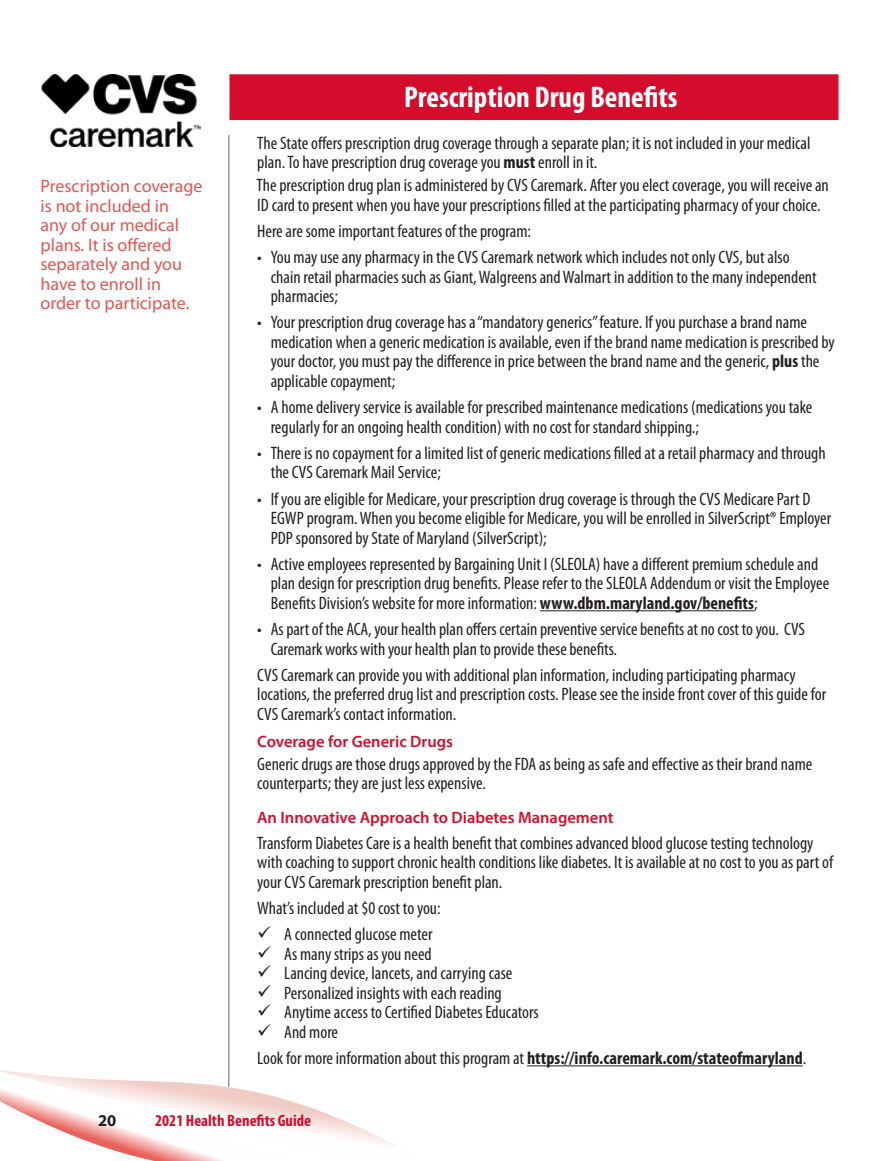
<style>
.page{position:relative;width:891px;height:1161px;background:#fff}
.page>*{position:absolute;margin:0;border:0;box-sizing:border-box;transform-origin:0 0}
.t1{font:700 condensed 30px "Myriad Pro";color:#fff}
.t2{font:condensed 18px/19.5px "Myriad Pro";color:#231f20}
.t3{font:18px/19.5px "Myriad Pro";color:#e45551}
.t4{font:600 16.5px "Myriad Pro";color:#d30d2b}
.t5{font:700 condensed 16.5px "Myriad Pro";color:#d30d2b}
.t6{font:700 16.5px "Myriad Pro";color:#231f20}
.s1{font-weight:700}
</style>
<div class="page">
<svg style="left:0;top:1070px;width:393px;height:91px"></svg>
<hr style="left:228px;top:135px;width:2px;height:952px;background:#949698">
<div style="left:230px;top:75px;width:608px;height:44px;background:#d30d2b"></div>
<div style="left:230px;top:74px;width:608px;height:46px;border:2px solid #d30d2b"></div>
<hr style="left:540px;top:610px;width:214px;height:1px;background:#231f20">
<hr style="left:527px;top:1065px;width:276px;height:1px;background:#231f20">
<img style="left:42px;top:75px;width:159px;height:72px">
<p class="t3" style="left:41px;top:176px;width:163px">Prescription coverage is not included in<br>any of our medical plans. It is offered separately and you have to enroll in order to participate.</p>
<h1 class="t1" style="left:404px;top:78px;width:275px">Prescription Drug Benefits</h1>
<p class="t2" style="left:257px;top:133px;width:555px">The State offers prescription drug coverage through a separate plan; it is not included in your medical plan. To have prescription drug coverage you <span class="s1">must</span> enroll in it.</p>
<p class="t2" style="left:257px;top:175px;width:574px">The prescription drug plan is administered by CVS Caremark. After you elect coverage, you will receive an<br>ID card to present when you have your prescriptions filled at the participating pharmacy of your choice.</p>
<p class="t2" style="left:257px;top:221px;width:275px">Here are some important features of the program:</p>
<p class="t2" style="left:271px;top:247px;width:547px;text-indent:-14px">• You may use any pharmacy in the CVS Caremark network which includes not only CVS, but also chain retail pharmacies such as Giant, Walgreens and Walmart in addition to the many independent pharmacies;</p>
<p class="t2" style="left:271px;top:313px;width:566px;text-indent:-14px">• Your prescription drug coverage has a “mandatory generics” feature. If you purchase a brand name medication when a generic medication is available, even if the brand name medication is prescribed by your doctor, you must pay the difference in price between the brand name and the generic, <span class="s1">plus</span> the applicable copayment;</p>
<p class="t2" style="left:271px;top:397px;width:543px;text-indent:-14px">• A home delivery service is available for prescribed maintenance medications (medications you take regularly for an ongoing health condition) with no cost for standard shipping.;</p>
<p class="t2" style="left:271px;top:443px;width:557px;text-indent:-14px">• There is no copayment for a limited list of generic medications filled at a retail pharmacy and through the CVS Caremark Mail Service;</p>
<p class="t2" style="left:271px;top:489px;width:562px;text-indent:-14px">• If you are eligible for Medicare, your prescription drug coverage is through the CVS Medicare Part D<br>EGWP program. When you become eligible for Medicare, you will be enrolled in SilverScript® Employer<br>PDP sponsored by State of Maryland (SilverScript);</p>
<p class="t2" style="left:271px;top:554px;width:560px;text-indent:-14px">• Active employees represented by Bargaining Unit I (SLEOLA) have a different premium schedule and plan design for prescription drug benefits. Please refer to the SLEOLA Addendum or visit the Employee<br>Benefits Division’s website for more information: <span class="s1">www.dbm.maryland.gov/benefits</span>;</p>
<p class="t2" style="left:271px;top:619px;width:536px;text-indent:-14px">• As part of the ACA, your health plan offers certain preventive service benefits at no cost to you. CVS<br>Caremark works with your health plan to provide these benefits.</p>
<p class="t2" style="left:257px;top:665px;width:570px">CVS Caremark can provide you with additional plan information, including participating pharmacy locations, the preferred drug list and prescription costs. Please see the inside front cover of this guide for<br>CVS Caremark’s contact information.</p>
<p class="t4" style="left:257px;top:731px;width:197px">Coverage for Generic Drugs</p>
<p class="t2" style="left:257px;top:754px;width:557px">Generic drugs are those drugs approved by the FDA as being as safe and effective as their brand name counterparts; they are just less expensive.</p>
<p class="t4" style="left:257px;top:807px;width:358px">An Innovative Approach to Diabetes Management</p>
<p class="t2" style="left:257px;top:833px;width:577px">Transform Diabetes Care is a health benefit that combines advanced blood glucose testing technology with coaching to support chronic health conditions like diabetes. It is available at no cost to you as part of your CVS Caremark prescription benefit plan.</p>
<p class="t2" style="left:284px;top:895px;width:158px;line-height:26.2px;text-indent:-27px">What’s included at $0 cost to you:<br>A connected glucose meter</p>
<p class="t2" style="left:284px;top:944px;width:256px">As many strips as you need<br>Lancing device, lancets, and carrying case Personalized insights with each reading Anytime access to Certified Diabetes Educators And more</p>
<p class="t2" style="left:257px;top:1048px;width:551px">Look for more information about this program at <span class="s1">https://info.caremark.com/stateofmaryland</span>.</p>
<p class="t6" style="left:98px;top:1110px;width:20px">20</p>
<p class="t5" style="left:155px;top:1110px;width:157px">2021 Health Benefits Guide</p>
</div>
